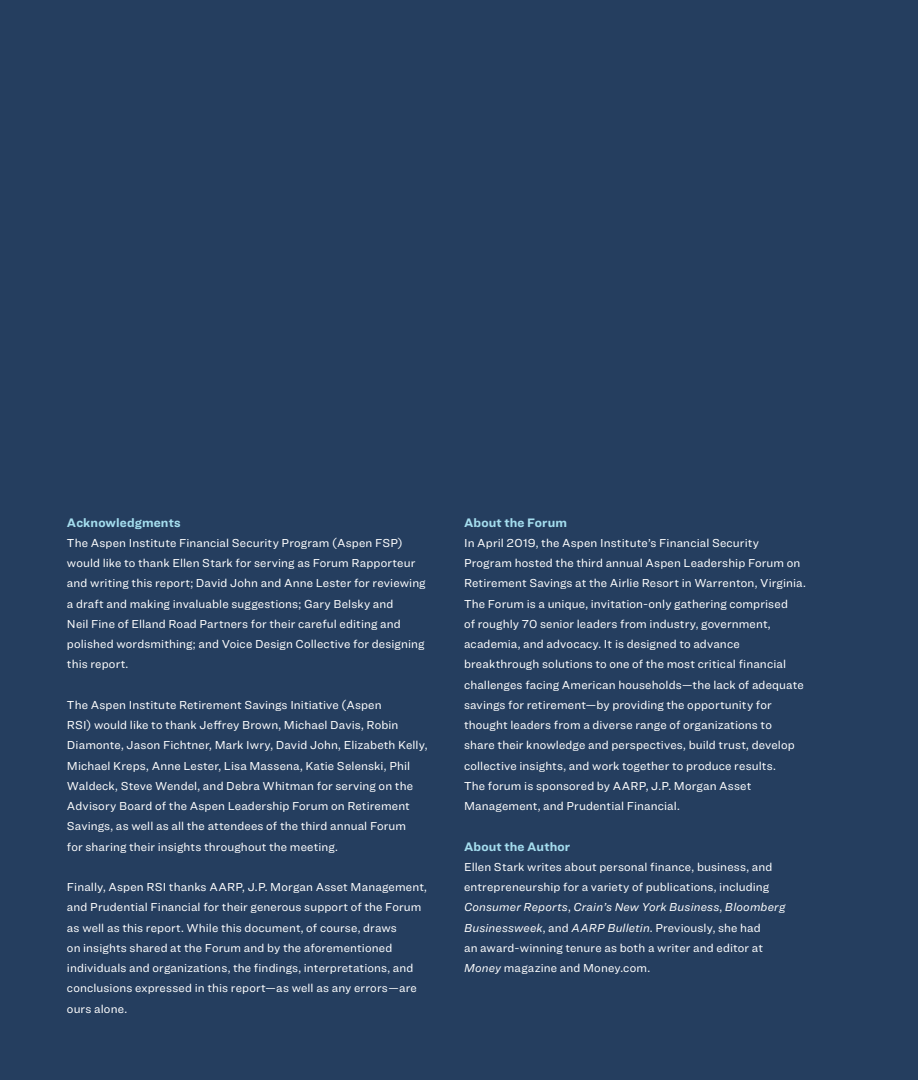
<style>
.page{position:relative;width:918px;height:1080px;background:#253e5f}
.page>*{position:absolute;margin:0;border:0;box-sizing:border-box;transform-origin:0 0}
.IFC_Heads{font:700 12.75px "Ringside";letter-spacing:.01em;color:#a4ddee}
.IFC_Text{font:12px/20.2px "Ringside";letter-spacing:.01em;color:#fff}
.IFC_Heads-2{font:12px/20.2px "Ringside";letter-spacing:.01em;color:#fff}
.s1{font-style:italic}
</style>
<div class="page">
<p class="IFC_Heads" style="left:67px;top:513px;width:115px">Acknowledgments</p>
<p class="IFC_Text" style="left:67px;top:532px;width:360px">The Aspen Institute Financial Security Program (Aspen FSP) would like to thank Ellen Stark for serving as Forum Rapporteur and writing this report; David John and Anne Lester for reviewing a draft and making invaluable suggestions; Gary Belsky and<br>Neil Fine of Elland Road Partners for their careful editing and polished wordsmithing; and Voice Design Collective for designing this report.</p>
<p class="IFC_Text" style="left:67px;top:694px;width:362px">The Aspen Institute Retirement Savings Initiative (Aspen<br>RSI) would like to thank Jeffrey Brown, Michael Davis, Robin Diamonte, Jason Fichtner, Mark Iwry, David John, Elizabeth Kelly, Michael Kreps, Anne Lester, Lisa Massena, Katie Selenski, Phil Waldeck, Steve Wendel, and Debra Whitman for serving on the Advisory Board of the Aspen Leadership Forum on Retirement Savings, as well as all the attendees of the third annual Forum<br>for sharing their insights throughout the meeting.</p>
<p class="IFC_Text" style="left:67px;top:877px;width:362px">Finally, Aspen RSI thanks AARP, J.P. Morgan Asset Management, and Prudential Financial for their generous support of the Forum as well as this report. While this document, of course, draws<br>on insights shared at the Forum and by the aforementioned individuals and organizations, the findings, interpretations, and conclusions expressed in this report—as well as any errors—are ours alone.</p>
<p class="IFC_Heads" style="left:464px;top:513px;width:104px">About the Forum</p>
<p class="IFC_Heads-2" style="left:464px;top:532px;width:343px">In April 2019, the Aspen Institute’s Financial Security Program hosted the third annual Aspen Leadership Forum on Retirement Savings at the Airlie Resort in Warrenton, Virginia.<br>The Forum is a unique, invitation-only gathering comprised<br>of roughly 70 senior leaders from industry, government, academia, and advocacy. It is designed to advance breakthrough solutions to one of the most critical financial challenges facing American households—the lack of adequate savings for retirement—by providing the opportunity for thought leaders from a diverse range of organizations to<br>share their knowledge and perspectives, build trust, develop collective insights, and work together to produce results.<br>The forum is sponsored by AARP, J.P. Morgan Asset Management, and Prudential Financial.</p>
<p class="IFC_Heads" style="left:464px;top:837px;width:108px">About the Author</p>
<p class="IFC_Heads-2" style="left:464px;top:856px;width:323px">Ellen Stark writes about personal finance, business, and entrepreneurship for a variety of publications, including <span class="s1">Consumer Reports</span>, <span class="s1">Crain’s New York Business</span>, <span class="s1">Bloomberg Businessweek</span>, and <span class="s1">AARP Bulletin</span>. Previously, she had<br>an award-winning tenure as both a writer and editor at <span class="s1">Money</span> magazine and Money.com.</p>
</div>
